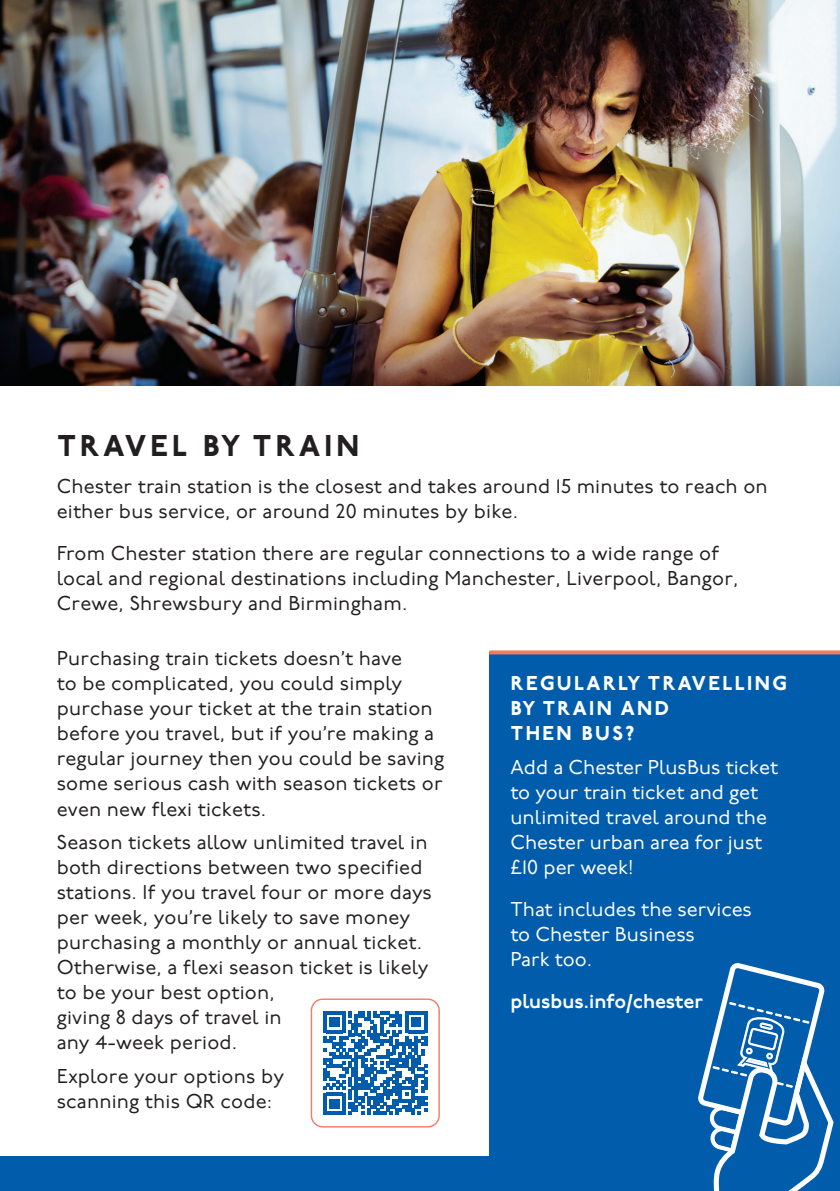
<style>
.page{position:relative;width:840px;height:1191px;background:#fff}
.page>*{position:absolute;margin:0;border:0;box-sizing:border-box;transform-origin:0 0}
.t1{font:800 30px "P22 Underground";letter-spacing:.14em;color:#231f20}
.t2{font:20px/25px "P22 Underground";letter-spacing:.01em;color:#231f20}
.t3{font:20px/25px "P22 Underground";color:#fff}
.t4{font:800 20px/25px "P22 Underground";letter-spacing:.12em;color:#fff}
.t5{font:600 20px "P22 Underground";color:#fff}
</style>
<div class="page">
<div style="left:489px;top:652px;width:350px;height:535px;background:#015dac"></div>
<div style="left:0;top:1157px;width:839px;height:34px;background:#015dac"></div>
<svg style="left:489px;top:650px;width:350px;height:4px"></svg>
<div style="left:310px;top:998px;width:129px;height:129px;border:1px solid #f37a67;border-radius:11px"></div>
<img style="left:0;top:0;width:839px;height:386px">
<svg style="left:323px;top:1011px;width:104px;height:104px"></svg>
<svg style="left:698px;top:963px;width:136px;height:228px"></svg>
<p class="t1" style="left:57px;top:428px;width:303px">TRAVEL BY TRAIN</p>
<p class="t2" style="left:57px;top:474px;width:712px">Chester train station is the closest and takes around 15 minutes to reach on either bus service, or around 20 minutes by bike.</p>
<p class="t2" style="left:57px;top:541px;width:683px">From Chester station there are regular connections to a wide range of local and regional destinations including Manchester, Liverpool, Bangor,<br>Crewe, Shrewsbury and Birmingham.</p>
<p class="t2" style="left:57px;top:647px;width:389px">Purchasing train tickets doesn’t have<br>to be complicated, you could simply purchase your ticket at the train station before you travel, but if you’re making a regular journey then you could be saving some serious cash with season tickets or even new flexi tickets.</p>
<p class="t2" style="left:57px;top:830px;width:376px">Season tickets allow unlimited travel in both directions between two specified stations. If you travel four or more days per week, you’re likely to save money purchasing a monthly or annual ticket.<br>Otherwise, a flexi season ticket is likely to be your best option,<br>giving 8 days of travel in<br>any 4-week period.</p>
<p class="t2" style="left:57px;top:1064px;width:229px">Explore your options by scanning this QR code:</p>
<p class="t4" style="left:510px;top:671px;width:277px">REGULARLY TRAVELLING<br>BY TRAIN AND<br>THEN BUS?</p>
<p class="t3" style="left:510px;top:755px;width:269px">Add a Chester PlusBus ticket to your train ticket and get unlimited travel around the<br>Chester urban area for just £10 per week!</p>
<p class="t3" style="left:510px;top:897px;width:243px">That includes the services to Chester Business<br>Park too.</p>
<p class="t5" style="left:510px;top:989px;width:194px">plusbus.info/chester</p>
</div>
